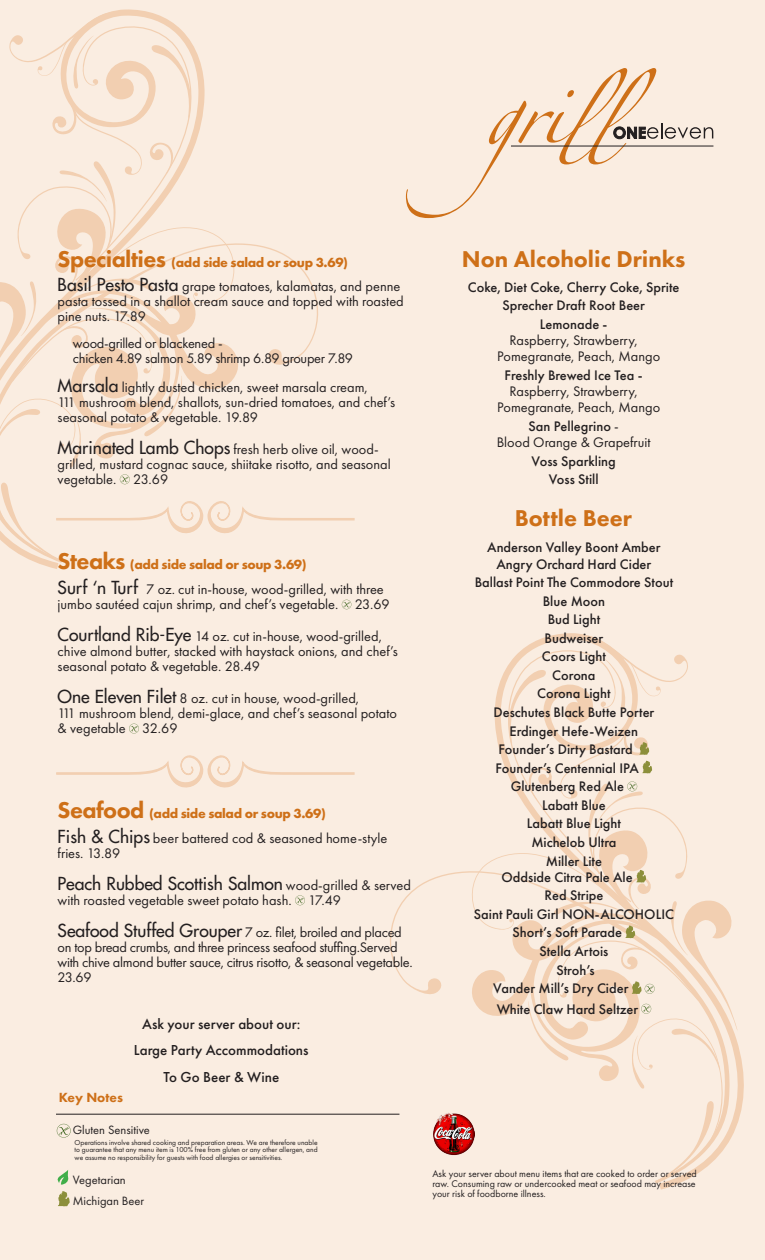
<style>
.page{position:relative;width:765px;height:1260px;background:#faede1}
.page>*{position:absolute;margin:0;border:0;box-sizing:border-box;transform-origin:0 0}
.category{font:800 23.75px "Futura PT";color:#ce7018}
.menu_item{font:17.5px "Futura";color:#231f20}
.drink__name{font:500 15px/26.5px "Futura PT";color:#231f20;text-align:center}
.menu_item-2{font:14.38px/15px "Futura PT";color:#231f20}
.drink__name-2{font:500 14.38px/16.2px "Futura PT";color:#231f20;text-align:center}
.menu_item-3{font:14.38px/15px "Futura PT";letter-spacing:-.02em;color:#231f20}
.drink__name-3{font:14.38px/16.2px "Futura PT";color:#231f20;text-align:center}
.category-2{font:700 13.75px "Futura PT";letter-spacing:-.025em;color:#ce7018}
.category-3{font:800 13.75px "Futura PT";color:#ce7018}
.menu_item-4{font:12.5px "Futura PT";color:#231f20}
.category-4{font:12.5px "Futura PT";color:#231f20}
.menu_item-5{font:10px/10px "Futura PT";color:#231f20;text-align:justify}
.menu_item-6{font:7.5px/7.5px "Futura PT";color:#231f20;text-align:justify}
.s1{font-weight:800;font-size:23.75px}
.s2{font-family:"Futura";font-size:17.5px}
.s3{font-family:"Futura PT";font-size:14.38px}
.s4{font-weight:500}
</style>
<div class="page">
<svg style="left:389px;top:871px;width:80px;height:244px"></svg>
<svg style="left:406px;top:68px;width:307px;height:150px"></svg>
<hr style="left:511px;top:146px;width:202px;height:1px;background:#231f20">
<hr style="left:56px;top:1114px;width:343px;height:1px;background:#231f20">
<img style="left:432px;top:1112px;width:37px;height:43px">
<svg style="left:57px;top:1170px;width:12px;height:15px"></svg>
<svg style="left:58px;top:1191px;width:12px;height:15px"></svg>
<svg style="left:57px;top:1124px;width:14px;height:14px"></svg>
<svg style="left:56px;top:755px;width:299px;height:33px"></svg>
<svg style="left:0;top:9px;width:355px;height:553px"></svg>
<svg style="left:342px;top:600px;width:9px;height:9px"></svg>
<svg style="left:129px;top:724px;width:10px;height:10px"></svg>
<svg style="left:295px;top:895px;width:10px;height:10px"></svg>
<svg style="left:469px;top:633px;width:269px;height:549px"></svg>
<p class="category-2" style="left:58px;top:253px;width:292px"><span class="s1">Specialties</span> (add side salad or soup 3.69)</p>
<p class="menu_item-2" style="left:58px;top:279px;width:348px"><span class="s2">Basil Pesto Pasta</span> grape tomatoes, kalamatas, and penne pasta tossed in a shallot cream sauce and topped with roasted pine nuts. 17.89</p>
<p class="menu_item-3" style="left:73px;top:335px;width:282px">wood-grilled or blackened -<br>chicken 4.89 salmon 5.89 shrimp 6.89 grouper 7.89</p>
<p class="menu_item-2" style="left:58px;top:380px;width:339px"><span class="s2">Marsala</span> lightly dusted chicken, sweet marsala cream,<br>111 mushroom blend, shallots, sun-dried tomatoes, and chef’s seasonal potato &amp; vegetable. 19.89</p>
<p class="menu_item-2" style="left:58px;top:441px;width:335px"><span class="s2">Marinated Lamb Chops</span> fresh herb olive oil, wood&shy;grilled, mustard cognac sauce, shiitake risotto, and seasonal vegetable. 23.69</p>
<p class="category-2" style="left:58px;top:556px;width:251px"><span class="s1">Steaks</span> (add side salad or soup 3.69)</p>
<p class="menu_item-2" style="left:58px;top:582px;width:334px"><span class="s2">Surf ‘n Turf</span> 7 oz. cut in-house, wood-grilled, with three jumbo sautéed cajun shrimp, and chef’s vegetable. 23.69</p>
<p class="menu_item-2" style="left:58px;top:629px;width:342px"><span class="s2">Courtland Rib-Eye</span> 14 oz. cut in-house, wood-grilled, chive almond butter, stacked with haystack onions, and chef’s seasonal potato &amp; vegetable. 28.49</p>
<p class="menu_item-2" style="left:58px;top:691px;width:341px"><span class="s2">One Eleven Filet</span> 8 oz. cut in house, wood-grilled,<br>111 mushroom blend, demi-glace, and chef’s seasonal potato &amp; vegetable 32.69</p>
<p class="category-2" style="left:58px;top:805px;width:270px"><span class="s1">Seafood</span> (add side salad or soup 3.69)</p>
<p class="menu_item-2" style="left:58px;top:831px;width:331px"><span class="s2">Fish &amp; Chips</span> beer battered cod &amp; seasoned home-style fries. 13.89</p>
<p class="menu_item" style="left:58px;top:872px;width:355px">Peach Rubbed Scottish Salmon <span class="s3">wood-grilled &amp; served</span></p>
<p class="menu_item-2" style="left:58px;top:892px;width:285px">with roasted vegetable sweet potato hash. 17.49</p>
<p class="menu_item-3" style="left:58px;top:924px;width:357px"><span class="s2">Seafood Stuffed Grouper</span> 7 oz. filet, broiled and placed on top bread crumbs, and three princess seafood stuffing.Served with chive almond butter sauce, citrus risotto, &amp; seasonal vegetable.<br>23.69</p>
<p class="drink__name" style="left:142px;top:1010px;width:160px">Ask your server about our:</p>
<p class="drink__name" style="left:134px;top:1037px;width:176px">Large Party Accommodations<br>To Go Beer &amp; Wine</p>
<p class="category-3" style="left:59px;top:1088px;width:66px">Key Notes</p>
<p class="category-4" style="left:73px;top:1122px;width:79px">Gluten Sensitive</p>
<p class="menu_item-6" style="left:75px;top:1138px;width:245px">Operations involve shared cooking and preparation areas. We are therefore unable to guarantee that any menu item is 100% free from gluten or any other allergen, and we assume no responsibility for guests with food allergies or sensitivities.</p>
<p class="menu_item-4" style="left:73px;top:1172px;width:55px">Vegetarian</p>
<p class="menu_item-4" style="left:73px;top:1193px;width:73px">Michigan Beer</p>
<p class="category" style="left:462px;top:244px;width:225px">Non Alcoholic Drinks</p>
<p class="drink__name-2" style="left:468px;top:279px;width:213px">Coke, Diet Coke, Cherry Coke, Sprite</p>
<p class="drink__name-2" style="left:502px;top:297px;width:144px">Sprecher Draft Root Beer</p>
<p class="drink__name-2" style="left:540px;top:316px;width:69px">Lemonade -</p>
<p class="drink__name-3" style="left:509px;top:332px;width:130px">Raspberry, Strawberry,</p>
<p class="drink__name-3" style="left:497px;top:348px;width:165px">Pomegranate, Peach, Mango</p>
<p class="drink__name-2" style="left:505px;top:367px;width:140px">Freshly Brewed Ice Tea -</p>
<p class="drink__name-3" style="left:509px;top:383px;width:130px">Raspberry, Strawberry,</p>
<p class="drink__name-3" style="left:497px;top:399px;width:165px">Pomegranate, Peach, Mango</p>
<p class="drink__name-3" style="left:497px;top:418px;width:155px"><span class="s4">San Pellegrino</span> -<br>Blood Orange &amp; Grapefruit</p>
<p class="drink__name-2" style="left:532px;top:453px;width:86px">Voss Sparkling</p>
<p class="drink__name-2" style="left:549px;top:471px;width:51px">Voss Still</p>
<p class="category" style="left:515px;top:504px;width:119px">Bottle Beer</p>
<p class="drink__name-2" style="left:487px;top:539px;width:175px">Anderson Valley Boont Amber<br>Angry Orchard Hard Cider</p>
<p class="drink__name-2" style="left:475px;top:574px;width:200px">Ballast Point The Commodore Stout</p>
<p class="drink__name-2" style="left:543px;top:593px;width:64px">Blue Moon</p>
<p class="drink__name-2" style="left:548px;top:611px;width:54px">Bud Light</p>
<p class="drink__name-2" style="left:545px;top:630px;width:60px">Budweiser</p>
<p class="drink__name-2" style="left:542px;top:648px;width:66px">Coors Light</p>
<p class="drink__name-2" style="left:552px;top:667px;width:45px">Corona</p>
<p class="drink__name-2" style="left:537px;top:686px;width:75px">Corona Light</p>
<p class="drink__name-2" style="left:493px;top:704px;width:162px">Deschutes Black Butte Porter</p>
<p class="drink__name-2" style="left:510px;top:723px;width:130px">Erdinger Hefe-Weizen</p>
<p class="drink__name-2" style="left:499px;top:741px;width:136px">Founder’s Dirty Bastard</p>
<p class="drink__name-2" style="left:496px;top:760px;width:145px">Founder’s Centennial IPA</p>
<p class="drink__name-2" style="left:511px;top:778px;width:115px">Glutenberg Red Ale</p>
<p class="drink__name-2" style="left:542px;top:797px;width:65px">Labatt Blue</p>
<p class="drink__name-2" style="left:527px;top:816px;width:96px">Labatt Blue Light</p>
<p class="drink__name-2" style="left:531px;top:834px;width:87px">Michelob Ultra</p>
<p class="drink__name-2" style="left:502px;top:853px;width:133px;text-align:left;text-indent:44px">Miller Lite<br>Oddside Citra Pale Ale</p>
<p class="drink__name-2" style="left:544px;top:887px;width:60px">Red Stripe</p>
<p class="drink__name-2" style="left:474px;top:906px;width:202px">Saint Pauli Girl NON-ALCOHOLIC</p>
<p class="drink__name-2" style="left:513px;top:925px;width:111px">Short’s Soft Parade</p>
<p class="drink__name-2" style="left:539px;top:943px;width:71px">Stella Artois</p>
<p class="drink__name-2" style="left:556px;top:962px;width:40px">Stroh’s</p>
<p class="drink__name-2" style="left:493px;top:980px;width:137px">Vander Mill’s Dry Cider</p>
<p class="drink__name-2" style="left:497px;top:1001px;width:143px">White Claw Hard Seltzer</p>
<p class="menu_item-5" style="left:432px;top:1169px;width:266px">Ask your server about menu items that are cooked to order or served raw. Consuming raw or undercooked meat or seafood may increase your risk of foodborne illness.</p>
</div>
